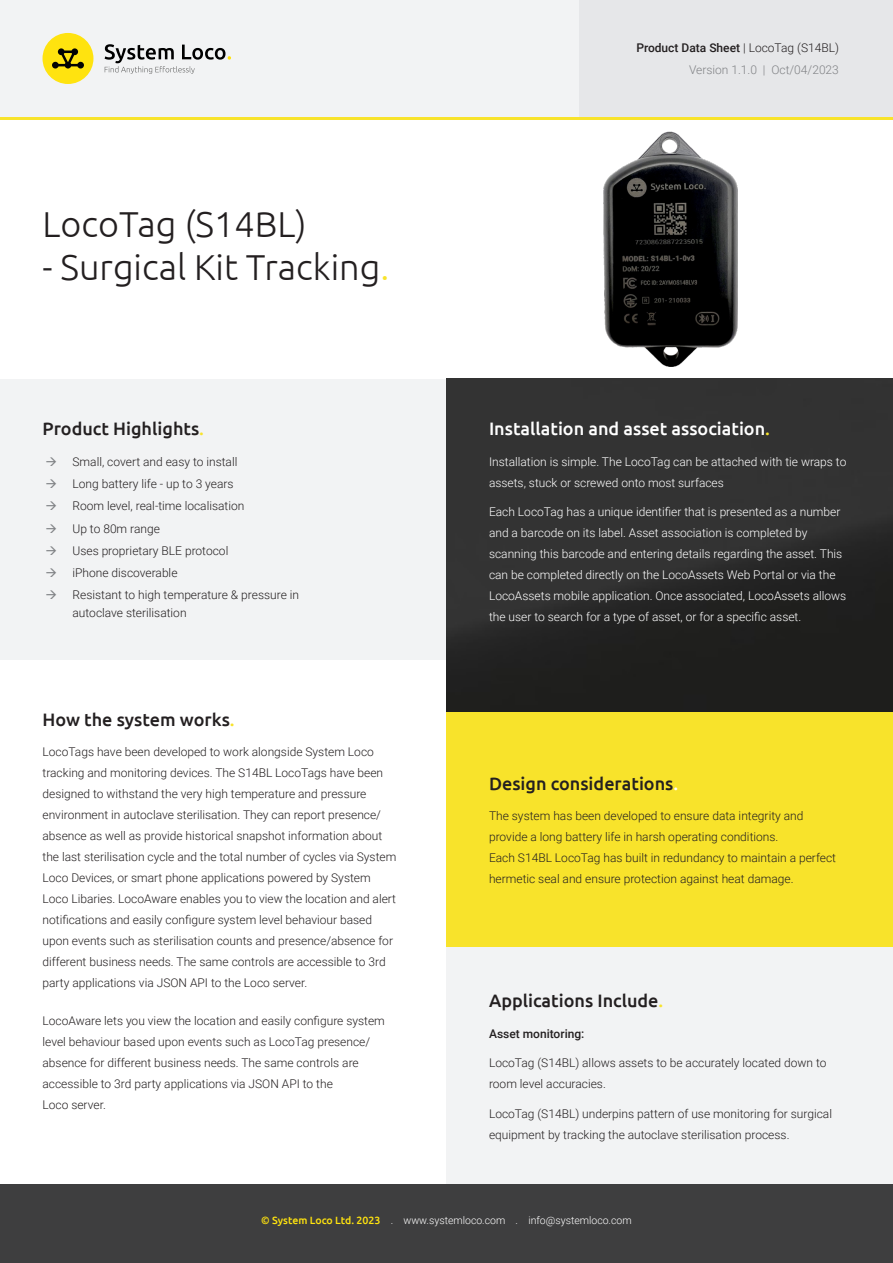
<style>
.page{position:relative;width:893px;height:1263px;background:#fff}
.page>*{position:absolute;margin:0;border:0;box-sizing:border-box;transform-origin:0 0}
.t1{font:300 36px "Ubuntu";color:#231f20}
.t2{font:500 18px "Ubuntu";color:#231f20}
.t3{font:500 18px "Ubuntu";color:#fff}
.t4{font:300 12px/21px "Roboto";color:#231f20}
.t5{font:300 12px/21px "Roboto";color:#fff}
.t6{font:500 12px "Roboto";color:#231f20}
.t7{font:300 12px "Roboto";color:#808285}
.Footer_text{font:300 10.5px "Roboto";color:#fff}
.s1{color:#f8e32b}
.s2{font-weight:300}
.s3{color:#808285}
.s4{color:#fff}
.s5{font-family:"Ubuntu";font-weight:500;color:#ffe30f}
</style>
<div class="page">
<div style="left:0;top:0;width:893px;height:117px;background:#f2f3f4"></div>
<hr style="left:0;top:117px;width:893px;height:2px;background:#f8e32b">
<div style="left:0;top:379px;width:446px;height:280px;background:#f2f3f4"></div>
<img style="left:446px;top:379px;width:447px;height:333px">
<div style="left:446px;top:712px;width:447px;height:235px;background:#f8e32b"></div>
<div style="left:446px;top:947px;width:447px;height:237px;background:#f2f3f4"></div>
<div style="left:43px;top:33px;width:50px;height:51px;background:#ffe30f;border-radius:50%"></div>
<svg style="left:52px;top:48px;width:32px;height:21px"></svg>
<svg style="left:105px;top:44px;width:126px;height:30px"></svg>
<img style="left:604px;top:131px;width:134px;height:236px">
<div style="left:579px;top:0;width:314px;height:117px;background:#e6e7e9"></div>
<div style="left:0;top:1184px;width:893px;height:79px;background:#3e3e3f"></div>
<p class="t1" style="left:43px;top:202px;width:266px">LocoTag (S14BL)</p>
<p class="t1" style="left:43px;top:245px;width:348px">- Surgical Kit Tracking<span class="s1">.</span></p>
<p class="t6" style="left:636px;top:39px;width:204px">Product Data Sheet <span class="s2">| LocoTag (S14BL)</span></p>
<p class="t7" style="left:689px;top:61px;width:151px">Version 1.1.0 | Oct/04/2023</p>
<p class="t2" style="left:43px;top:418px;width:163px">Product Highlights<span class="s1">.</span></p>
<p class="t3" style="left:489px;top:418px;width:283px">Installation and asset association<span class="s1">.</span></p>
<p class="t4" style="left:46px;top:451px;width:193px"><span class="s3">→</span> Small, covert and easy to install</p>
<p class="t4" style="left:46px;top:473px;width:190px"><span class="s3">→</span> Long battery life - up to 3 years</p>
<p class="t4" style="left:46px;top:495px;width:200px"><span class="s3">→</span> Room level, real-time localisation</p>
<p class="t4" style="left:46px;top:517px;width:116px"><span class="s3">→</span> Up to 80m range</p>
<p class="t4" style="left:46px;top:540px;width:184px"><span class="s3">→</span> Uses proprietary BLE protocol</p>
<p class="t4" style="left:46px;top:562px;width:134px"><span class="s3">→</span> iPhone discoverable</p>
<p class="t4" style="left:73px;top:586px;width:228px;line-height:18px;text-indent:-27px"><span class="s3">→</span> Resistant to high temperature &amp; pressure in autoclave sterilisation</p>
<p class="t2" style="left:43px;top:708px;width:194px">How the system works<span class="s1">.</span></p>
<p class="t4" style="left:43px;top:741px;width:355px">LocoTags have been developed to work alongside System Loco tracking and monitoring devices. The S14BL LocoTags have been designed to withstand the very high temperature and pressure environment in autoclave sterilisation. They can report presence/ absence as well as provide historical snapshot information about the last sterilisation cycle and the total number of cycles via System Loco Devices, or smart phone applications powered by System Loco Libaries. LocoAware enables you to view the location and alert notifications and easily configure system level behaviour based upon events such as sterilisation counts and presence/absence for different business needs. The same controls are accessible to 3rd party applications via JSON API to the Loco server.</p>
<p class="t4" style="left:43px;top:1010px;width:344px">LocoAware lets you view the location and easily configure system level behaviour based upon events such as LocoTag presence/ absence for different business needs. The same controls are accessible to 3rd party applications via JSON API to the<br>Loco server.</p>
<p class="t5" style="left:489px;top:451px;width:359px">Installation is simple. The LocoTag can be attached with tie wraps to assets, stuck or screwed onto most surfaces</p>
<p class="t5" style="left:489px;top:501px;width:359px">Each LocoTag has a unique identifier that is presented as a number and a barcode on its label. Asset association is completed by scanning this barcode and entering details regarding the asset. This can be completed directly on the LocoAssets Web Portal or via the LocoAssets mobile application. Once associated, LocoAssets allows the user to search for a type of asset, or for a specific asset.</p>
<p class="t2" style="left:489px;top:772px;width:191px">Design considerations<span class="s4">.</span></p>
<p class="t4" style="left:489px;top:805px;width:349px">The system has been developed to ensure data integrity and provide a long battery life in harsh operating conditions.<br>Each S14BL LocoTag has built in redundancy to maintain a perfect hermetic seal and ensure protection against heat damage.</p>
<p class="t2" style="left:489px;top:989px;width:176px">Applications Include<span class="s1">.</span></p>
<p class="t6" style="left:489px;top:1025px;width:97px">Asset monitoring:</p>
<p class="t4" style="left:489px;top:1052px;width:339px">LocoTag (S14BL) allows assets to be accurately located down to room level accuracies.</p>
<p class="t4" style="left:489px;top:1102px;width:345px">LocoTag (S14BL) underpins pattern of use monitoring for surgical equipment by tracking the autoclave sterilisation process.</p>
<p class="Footer_text" style="left:261px;top:1213px;width:372px"><span class="s5">© System Loco Ltd. 2023</span> . www.systemloco.com . info@systemloco.com</p>
</div>
